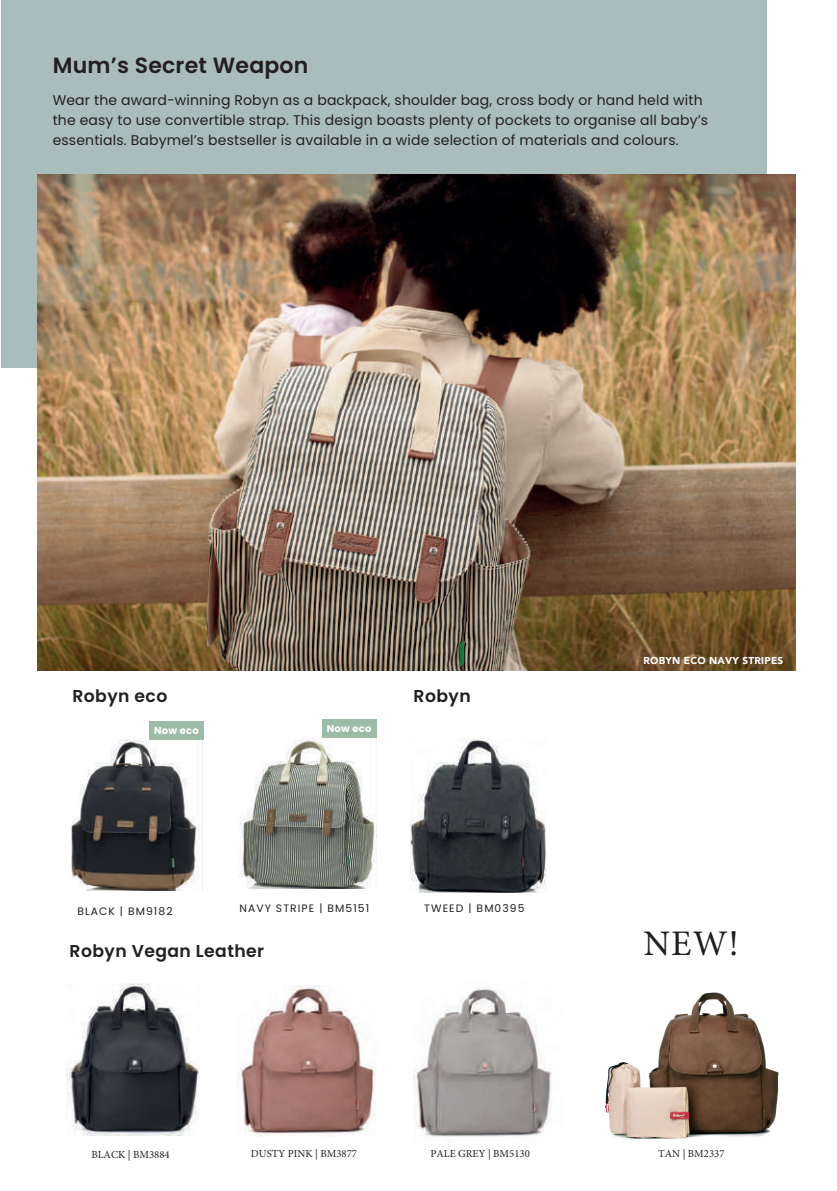
<style>
.page{position:relative;width:837px;height:1191px;background:#fff}
.page>*{position:absolute;margin:0;border:0;box-sizing:border-box;transform-origin:0 0}
.t1{font:36px "Minion Pro";color:#221e1f}
.t2{font:600 22px "Poppins";letter-spacing:.01em;color:#231f20}
.t3{font:600 17.2px "Poppins";letter-spacing:.025em;color:#231f20}
.t4{font:14px/20px "Poppins";letter-spacing:.01em;color:#231f20}
.t5{font:10.8px "Minion Pro";color:#231f20}
.t6{font:10.8px "Poppins";letter-spacing:.1em;color:#231f20}
.t7{font:900 10px "Avenir";letter-spacing:.025em;color:#fff}
.t8{font:700 10px "Poppins";letter-spacing:.025em;color:#fff}
</style>
<div class="page">
<div style="left:1px;top:0;width:765px;height:367px;background:#a9bdbd"></div>
<img style="left:410px;top:738px;width:136px;height:154px">
<img style="left:66px;top:983px;width:133px;height:152px">
<img style="left:236px;top:985px;width:140px;height:151px">
<img style="left:413px;top:988px;width:139px;height:149px">
<img style="left:38px;top:174px;width:757px;height:497px">
<svg style="left:459px;top:639px;width:5px;height:27px"></svg>
<img style="left:239px;top:739px;width:138px;height:149px">
<img style="left:71px;top:739px;width:132px;height:151px">
<div style="left:150px;top:721px;width:54px;height:18px;background:#9dbca5"></div>
<div style="left:322px;top:719px;width:54px;height:18px;background:#9dbca5"></div>
<img style="left:605px;top:992px;width:174px;height:147px">
<h2 class="t2" style="left:53px;top:53px;width:257px">Mum’s Secret Weapon</h2>
<p class="t4" style="left:53px;top:91px;width:657px">Wear the award-winning Robyn as a backpack, shoulder bag, cross body or hand held with the easy to use convertible strap. This design boasts plenty of pockets to organise all baby’s essentials. Babymel’s bestseller is available in a wide selection of materials and colours.</p>
<p class="t3" style="left:72px;top:685px;width:96px">Robyn eco</p>
<p class="t8" style="left:154px;top:724px;width:46px">Now eco</p>
<p class="t8" style="left:326px;top:722px;width:46px">Now eco</p>
<p class="t3" style="left:413px;top:685px;width:59px">Robyn</p>
<p class="t6" style="left:77px;top:905px;width:97px">BLACK | BM9182</p>
<p class="t6" style="left:424px;top:901px;width:102px">TWEED | BM0395</p>
<p class="t6" style="left:239px;top:902px;width:131px">NAVY STRIPE | BM5151</p>
<p class="t3" style="left:70px;top:941px;width:196px">Robyn Vegan Leather</p>
<p class="t7" style="left:643px;top:652px;width:141px">ROBYN ECO NAVY STRIPES</p>
<h1 class="t1" style="left:643px;top:919px;width:97px">NEW!</h1>
<p class="t5" style="left:91px;top:1146px;width:80px">BLACK | BM3884</p>
<p class="t5" style="left:251px;top:1146px;width:108px">DUSTY PINK | BM3877</p>
<p class="t5" style="left:430px;top:1146px;width:101px">PALE GREY | BM5130</p>
<p class="t5" style="left:658px;top:1146px;width:68px">TAN | BM2337</p>
</div>
